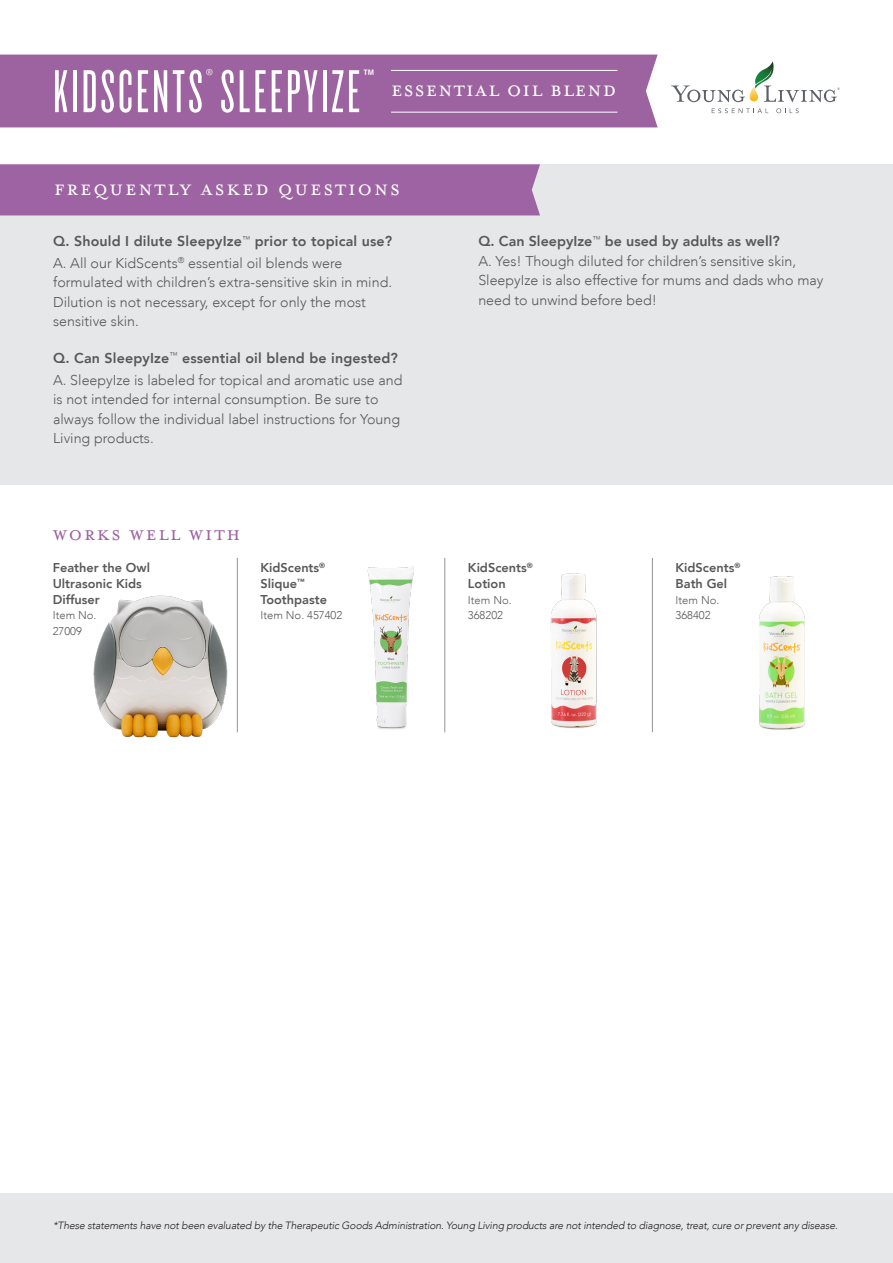
<style>
.page{position:relative;width:893px;height:1263px;background:#fff}
.page>*{position:absolute;margin:0;border:0;box-sizing:border-box;transform-origin:0 0}
.ProductName_Header{font:63px "Knockout 26 Junior Flywght";letter-spacing:.05em;color:#fff}
.BodyText_Header{font:24px "Mrs Eaves All Small Caps OT";letter-spacing:.08em;color:#fff}
.BodyText_Header-2{font:24px "Mrs Eaves All Small Caps OT";letter-spacing:.05em;color:#fff}
.BodyText{font:22.5px "Mrs Eaves All Small Caps OT";letter-spacing:.08em;color:#9d63a0}
.BodyText-2{font:300 14.25px/19.5px "Avenir LT";color:#57585a}
.BodyText-3{font:800 14.25px "Avenir LT";letter-spacing:.01em;color:#57585a}
.BodyText-4{font:800 12.75px/15.8px "Avenir LT";color:#57585a}
.BodyText-5{font:300 11.25px/15.8px "Avenir LT";color:#57585a}
.t1{font:italic 300 10.5px "Avenir LT";letter-spacing:-.015em;color:#231f20}
.s1{font-weight:800}
</style>
<div class="page">
<div style="left:0;top:1193px;width:893px;height:70px;background:#e6e7e9"></div>
<div style="left:0;top:164px;width:893px;height:321px;background:#e6e7e9"></div>
<div style="left:0;top:164px;width:540px;height:51px;background:#9d63a2"></div>
<hr style="left:237px;top:558px;width:1px;height:174px;background:#939598">
<hr style="left:652px;top:558px;width:1px;height:174px;background:#939598">
<img style="left:367px;top:558px;width:79px;height:175px">
<img style="left:93px;top:595px;width:135px;height:143px">
<svg style="left:712px;top:108px;width:56px;height:5px"></svg>
<svg style="left:776px;top:108px;width:23px;height:5px"></svg>
<svg style="left:671px;top:61px;width:169px;height:41px"></svg>
<div style="left:0;top:55px;width:658px;height:72px;background:#9d63a0"></div>
<hr style="left:391px;top:112px;width:226px;height:1px;background:#fff">
<hr style="left:391px;top:70px;width:226px;height:1px;background:#fff">
<img style="left:759px;top:576px;width:46px;height:154px">
<img style="left:550px;top:573px;width:103px;height:160px">
<p class="ProductName_Header" style="left:53px;top:56px;width:323px">KIDSCENTS<sup>®</sup> SLEEPYIZE<sup>™</sup></p>
<p class="BodyText_Header-2" style="left:391px;top:76px;width:227px">ESSENTIAL OIL BLEND</p>
<p class="BodyText_Header" style="left:54px;top:175px;width:347px">FREQUENTLY ASKED QUESTIONS</p>
<p class="BodyText-3" style="left:53px;top:233px;width:341px">Q. Should I dilute SleepyIze<sup>™</sup> prior to topical use?</p>
<p class="BodyText-2" style="left:53px;top:253px;width:340px">A. All our KidScents<sup>®</sup> essential oil blends were formulated with children’s extra-sensitive skin in mind.<br>Dilution is not necessary, except for only the most sensitive skin.</p>
<p class="BodyText-3" style="left:53px;top:350px;width:346px">Q. Can SleepyIze<sup>™</sup> essential oil blend be ingested?</p>
<p class="BodyText-2" style="left:53px;top:370px;width:351px">A. SleepyIze is labeled for topical and aromatic use and is not intended for internal consumption. Be sure to always follow the individual label instructions for Young Living products.</p>
<p class="BodyText" style="left:53px;top:521px;width:189px">works well with</p>
<p class="BodyText-4" style="left:53px;top:560px;width:99px">Feather the Owl<br>Ultrasonic Kids<br>Diffuser</p>
<p class="BodyText-5" style="left:53px;top:608px;width:45px">Item No.<br>27009</p>
<p class="BodyText-4" style="left:260px;top:560px;width:68px">KidScents<sup>®<br></sup>Slique<sup>™<br></sup>Toothpaste</p>
<p class="BodyText-5" style="left:260px;top:608px;width:83px">Item No. 457402</p>
<p class="BodyText-2" style="left:478px;top:232px;width:347px"><span class="s1">Q. Can SleepyIze</span><sup>™</sup> <span class="s1">be used by adults as well?<br></span>A. Yes! Though diluted for children’s sensitive skin, SleepyIze is also effective for mums and dads who may need to unwind before bed!</p>
<p class="BodyText-4" style="left:468px;top:560px;width:66px">KidScents<sup>®<br></sup>Lotion</p>
<p class="BodyText-5" style="left:468px;top:592px;width:45px">Item No.<br>368202</p>
<p class="BodyText-4" style="left:676px;top:560px;width:66px">KidScents<sup>®<br></sup>Bath Gel</p>
<p class="BodyText-5" style="left:676px;top:592px;width:45px">Item No.<br>368402</p>
<p class="t1" style="left:53px;top:1219px;width:786px">*These statements have not been evaluated by the Therapeutic Goods Administration. Young Living products are not intended to diagnose, treat, cure or prevent any disease.</p>
</div>
